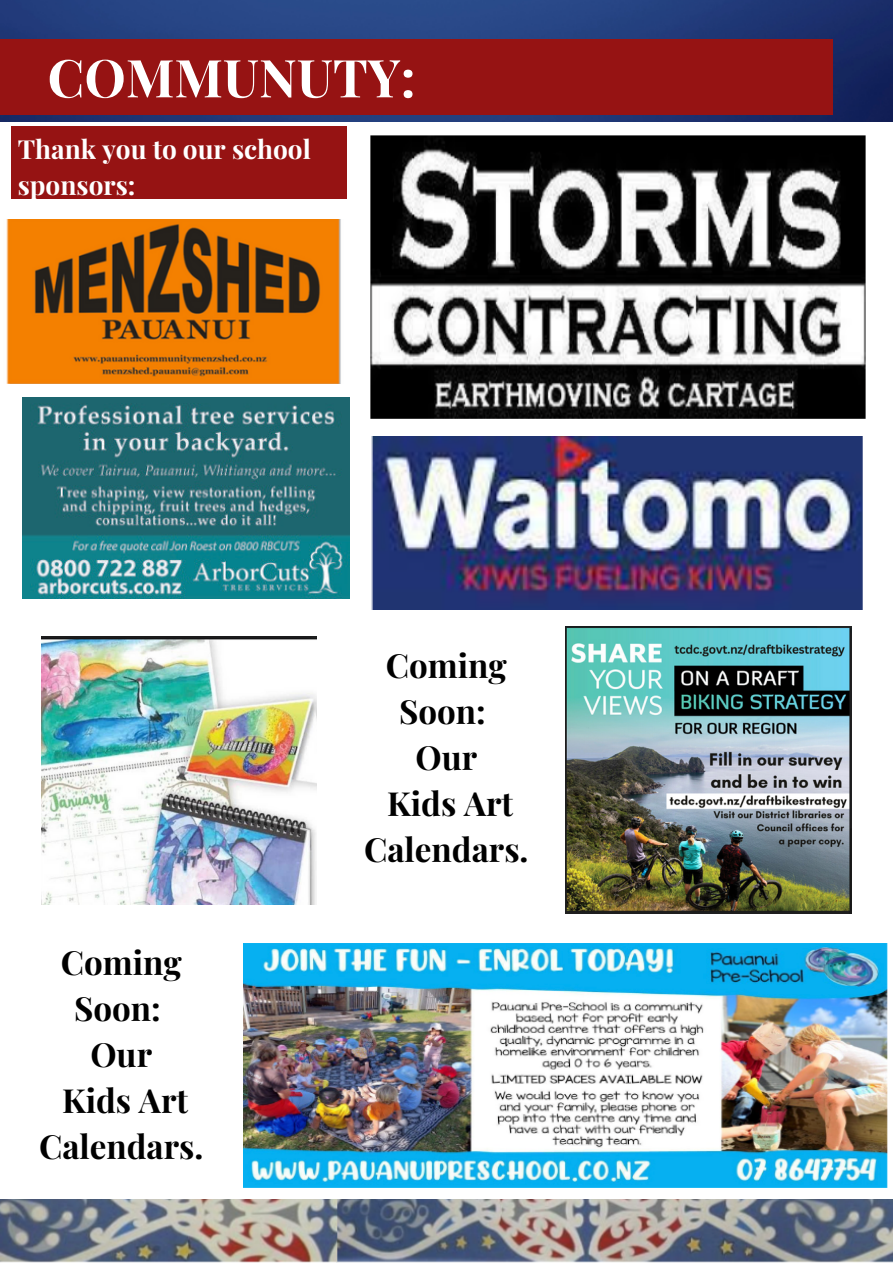
<style>
.page{position:relative;width:893px;height:1264px;background:#fff}
.page>*{position:absolute;margin:0;border:0;box-sizing:border-box;transform-origin:0 0}
.t1{font:700 52.35px "Playfair Display";color:#fff}
.t2{font:700 33.15px/46px "Playfair Display";color:#000;text-align:center}
.t3{font:700 26.25px "Playfair Display";color:#fff}
</style>
<div class="page">
<img style="left:0;top:0;width:892px;height:122px">
<div style="left:0;top:39px;width:832px;height:75px;background:#961313"></div>
<img style="left:6px;top:220px;width:335px;height:163px">
<div style="left:11px;top:126px;width:335px;height:72px;background:#961313"></div>
<img style="left:22px;top:398px;width:327px;height:200px">
<img style="left:243px;top:943px;width:645px;height:245px">
<img style="left:0;top:1199px;width:892px;height:63px">
<img style="left:41px;top:636px;width:276px;height:268px">
<img style="left:371px;top:436px;width:492px;height:173px">
<img style="left:370px;top:135px;width:496px;height:284px">
<img style="left:565px;top:626px;width:286px;height:287px">
<p class="t1" style="left:47px;top:41px;width:369px">COMMUNUTY:</p>
<p class="t3" style="left:18px;top:131px;width:294px">Thank you to our school</p>
<p class="t3" style="left:18px;top:167px;width:119px">sponsors:</p>
<p class="t2" style="left:61px;top:937px;width:123px">Coming<br>Soon:</p>
<p class="t2" style="left:90px;top:1030px;width:63px">Our</p>
<p class="t2" style="left:39px;top:1076px;width:166px">Kids Art<br>Calendars.</p>
<p class="t2" style="left:386px;top:641px;width:123px">Coming<br>Soon:</p>
<p class="t2" style="left:415px;top:733px;width:63px">Our</p>
<p class="t2" style="left:364px;top:779px;width:166px">Kids Art<br>Calendars.</p>
</div>
